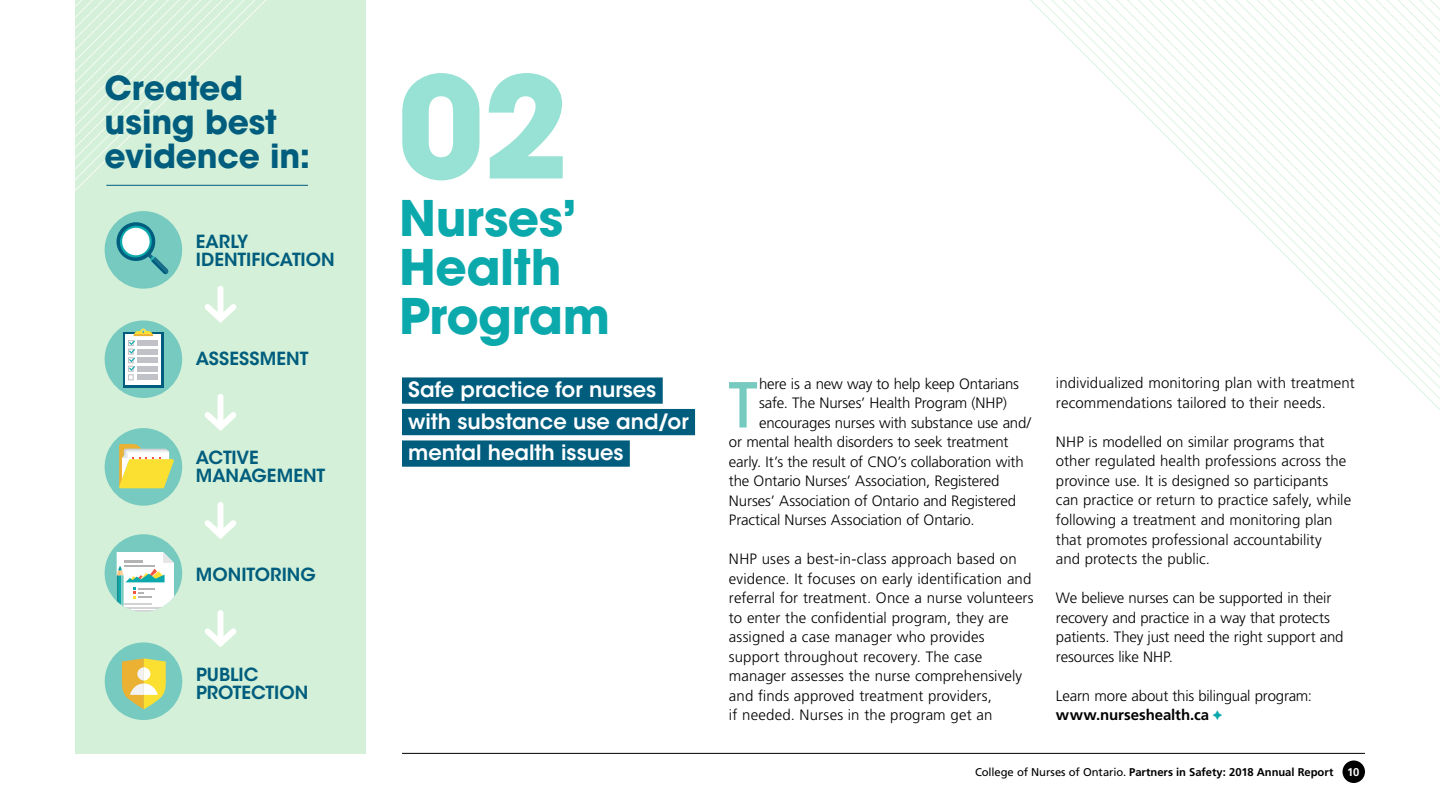
<style>
.page{position:relative;width:1440px;height:810px;background:#fff}
.page>*{position:absolute;margin:0;border:0;box-sizing:border-box;transform-origin:0 0}
.t1{font:700 139.88px "ITC Avant Garde Pro";color:#98e2d5}
.t2{font:500 61.35px "ITC Avant Garde Std";color:#76cabf}
.t3{font:700 48.75px/49.1px "ITC Avant Garde Pro";letter-spacing:-.01em;color:#0ca9ac}
.t4{font:700 33px/33.8px "ITC Avant Garde Pro";letter-spacing:-.005em;color:#005d7d}
.t5{font:600 21px/31.5px "ITC Avant Garde Std";letter-spacing:-.005em;color:#fff}
.t6{font:600 18px/18px "ITC Avant Garde Std";color:#005d7d}
.t7{font:300 15px/19.5px "Frutiger LT Std";color:#000}
.t8{font:700 11.25px "Frutiger LT Std";letter-spacing:-.005em;color:#000}
.s1{font-weight:700}
.s2{color:#0ca9ac}
.s3{font-weight:400}
.s4{color:#fff}
</style>
<div class="page">
<div style="left:75px;top:0;width:291px;height:753px;background:#d4f0d8"></div>
<svg style="left:75px;top:0;width:230px;height:598px"></svg>
<svg style="left:1126px;top:0;width:314px;height:410px"></svg>
<div style="left:1342px;top:760px;width:23px;height:23px;background:#000;border-radius:50%"></div>
<hr style="left:402px;top:753px;width:963px;height:1px;background:#000">
<div style="left:402px;top:377px;width:261px;height:27px;background:#005d7d"></div>
<div style="left:402px;top:409px;width:293px;height:26px;background:#005d7d"></div>
<div style="left:402px;top:440px;width:228px;height:27px;background:#005d7d"></div>
<svg style="left:199px;top:299px;width:43px;height:28px"></svg>
<svg style="left:199px;top:407px;width:43px;height:28px"></svg>
<svg style="left:199px;top:515px;width:43px;height:28px"></svg>
<svg style="left:204px;top:623px;width:33px;height:24px"></svg>
<div style="left:218px;top:289px;width:6px;height:30px;background:#fff"></div>
<div style="left:218px;top:397px;width:6px;height:30px;background:#fff"></div>
<div style="left:218px;top:505px;width:6px;height:30px;background:#fff"></div>
<div style="left:218px;top:613px;width:6px;height:30px;background:#fff"></div>
<div style="left:105px;top:211px;width:77px;height:78px;background:#76cabf;border-radius:50%"></div>
<div style="left:105px;top:320px;width:77px;height:78px;background:#76cabf;border-radius:50%"></div>
<div style="left:105px;top:428px;width:77px;height:78px;background:#76cabf;border-radius:50%"></div>
<div style="left:105px;top:534px;width:77px;height:78px;background:#76cabf;border-radius:50%"></div>
<svg style="left:116px;top:552px;width:58px;height:60px;background:#d7e9e3"></svg>
<div style="left:105px;top:642px;width:77px;height:78px;background:#76cabf;border-radius:50%"></div>
<svg style="left:115px;top:220px;width:54px;height:54px"></svg>
<svg style="left:129px;top:193px;width:17px;height:19px"></svg>
<svg style="left:121px;top:658px;width:45px;height:51px"></svg>
<hr style="left:106px;top:185px;width:202px;height:1px;background:#005d7d">
<div style="left:123px;top:332px;width:41px;height:56px;background:#005d7d"></div>
<div style="left:125px;top:334px;width:36px;height:51px;background:#fff"></div>
<svg style="left:128px;top:329px;width:29px;height:51px"></svg>
<svg style="left:119px;top:444px;width:55px;height:44px;background:#e3db72"></svg>
<h3 class="t4" style="left:105px;top:71px;width:207px">Created using best evidence in:</h3>
<p class="t6" style="left:196px;top:232px;width:140px">EARLY<br>IDENTIFICATION</p>
<p class="t6" style="left:196px;top:349px;width:114px">ASSESSMENT</p>
<p class="t6" style="left:196px;top:448px;width:131px">ACTIVE<br>MANAGEMENT</p>
<p class="t6" style="left:196px;top:566px;width:122px">MONITORING</p>
<p class="t6" style="left:196px;top:665px;width:114px">PUBLIC<br>PROTECTION</p>
<h1 class="t1" style="left:398px;top:33px;width:173px">02</h1>
<h3 class="t3" style="left:399px;top:193px;width:212px">Nurses’<br>Health<br>Program</h3>
<h3 class="t5" style="left:408px;top:374px;width:282px">Safe practice for nurses with substance use and/or mental health issues</h3>
<h2 class="t2" style="left:729px;top:367px;width:31px">T</h2>
<p class="t7" style="left:759px;top:374px;width:261px">here is a new way to help keep Ontarians</p>
<p class="t7" style="left:759px;top:393px;width:249px">safe. The Nurses’ Health Program (NHP)</p>
<p class="t7" style="left:759px;top:413px;width:273px">encourages nurses with substance use and/</p>
<p class="t7" style="left:729px;top:432px;width:281px">or mental health disorders to seek treatment</p>
<p class="t7" style="left:729px;top:452px;width:296px">early. It’s the result of CNO’s collaboration with</p>
<p class="t7" style="left:729px;top:471px;width:272px">the Ontario Nurses’ Association, Registered</p>
<p class="t7" style="left:729px;top:491px;width:289px">Nurses’ Association of Ontario and Registered</p>
<p class="t7" style="left:729px;top:510px;width:247px">Practical Nurses Association of Ontario.</p>
<p class="t7" style="left:729px;top:549px;width:306px">NHP uses a best-in-class approach based on evidence. It focuses on early identification and referral for treatment. Once a nurse volunteers to enter the confidential program, they are assigned a case manager who provides support throughout recovery. The case manager assesses the nurse comprehensively and finds approved treatment providers,<br>if needed. Nurses in the program get an</p>
<p class="t7" style="left:1056px;top:374px;width:300px">individualized monitoring plan with treatment recommendations tailored to their needs.</p>
<p class="t7" style="left:1056px;top:432px;width:297px">NHP is modelled on similar programs that other regulated health professions across the province use. It is designed so participants can practice or return to practice safely, while following a treatment and monitoring plan that promotes professional accountability<br>and protects the public.</p>
<p class="t7" style="left:1056px;top:588px;width:289px">We believe nurses can be supported in their recovery and practice in a way that protects patients. They just need the right support and resources like NHP.</p>
<p class="t7" style="left:1056px;top:686px;width:258px">Learn more about this bilingual program: <span class="s1">www.nurseshealth.ca</span> <span class="s2">➔</span></p>
<p class="t8" style="left:975px;top:765px;width:386px"><span class="s3">College of Nurses of Ontario.</span> Partners in Safety: 2018 Annual Report <span class="s4">10</span></p>
</div>
